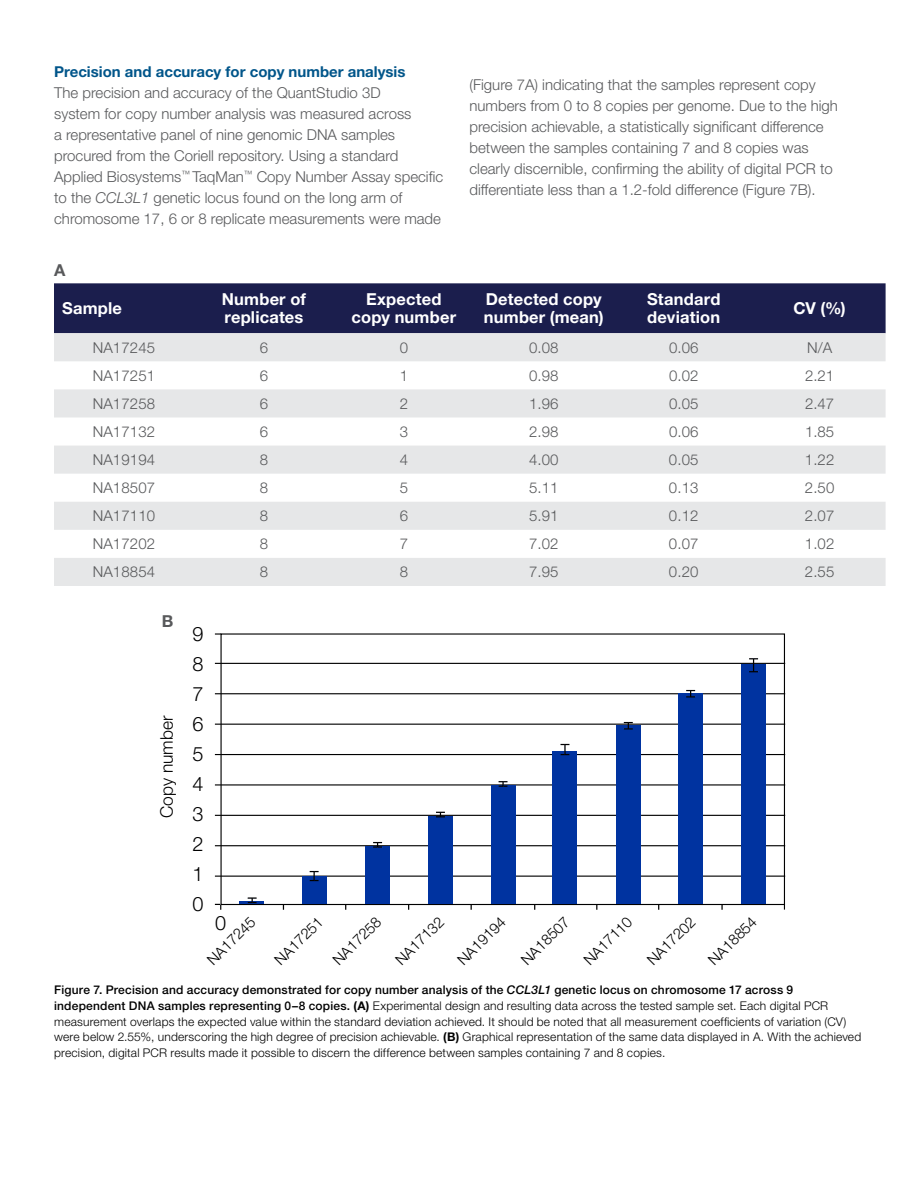
<style>
.page{position:relative;width:918px;height:1188px;background:#fff}
.page>*{position:absolute;margin:0;border:0;box-sizing:border-box;transform-origin:0 0}
.t1{font:300 19.8px/30px "Helvetica Neue LT Std";color:#000;text-align:justify}
.t2{font:300 17.4px "Helvetica Neue LT Std";color:#000}
.t3{font:700 16.5px/18px "Helvetica Neue LT Std";letter-spacing:.01em;color:#fff}
.t4{font:700 16.5px "Helvetica Neue LT Std";color:#58595b}
.t5{font:300 15px/21px "Helvetica Neue LT Std";color:#58595b}
.t6{font:700 15px "Helvetica Neue LT Std";color:#00558a}
.t7{font:300 14.85px "Helvetica Neue LT Std";color:#000}
.t8{font:300 12px/15.8px "Helvetica Neue LT Std";letter-spacing:.015em;color:#000}
.s1{font-style:italic}
.s2{font-weight:500}
.s3{font-weight:500;font-style:italic}
.s4{font-weight:700}
</style>
<div class="page">
<svg style="left:215px;top:633px;width:6px;height:2px"></svg>
<div style="left:221px;top:633px;width:564px;height:272px;border:1px solid #000"></div>
<hr style="left:215px;top:845px;width:570px;height:1px;background:#000">
<hr style="left:215px;top:784px;width:570px;height:2px;background:#000">
<hr style="left:215px;top:815px;width:570px;height:1px;background:#000">
<hr style="left:215px;top:754px;width:570px;height:1px;background:#000">
<hr style="left:215px;top:724px;width:570px;height:1px;background:#000">
<hr style="left:215px;top:693px;width:570px;height:1px;background:#000">
<hr style="left:215px;top:663px;width:570px;height:1px;background:#000">
<hr style="left:215px;top:876px;width:570px;height:1px;background:#000">
<div style="left:302px;top:876px;width:24px;height:28px;background:#0033a0"></div>
<hr style="left:240px;top:901px;width:24px;height:3px;background:#0033a0">
<svg style="left:310px;top:871px;width:9px;height:10px"></svg>
<div style="left:365px;top:846px;width:25px;height:58px;background:#0033a0"></div>
<svg style="left:373px;top:842px;width:9px;height:6px"></svg>
<div style="left:428px;top:816px;width:25px;height:88px;background:#0033a0"></div>
<svg style="left:436px;top:812px;width:9px;height:5px"></svg>
<div style="left:491px;top:785px;width:24px;height:119px;background:#0033a0"></div>
<svg style="left:499px;top:781px;width:9px;height:6px"></svg>
<div style="left:553px;top:751px;width:24px;height:153px;background:#0033a0"></div>
<svg style="left:561px;top:744px;width:8px;height:11px"></svg>
<div style="left:616px;top:726px;width:24px;height:178px;background:#0033a0"></div>
<svg style="left:624px;top:722px;width:9px;height:8px"></svg>
<div style="left:679px;top:694px;width:24px;height:210px;background:#0033a0"></div>
<svg style="left:686px;top:690px;width:9px;height:7px"></svg>
<div style="left:741px;top:664px;width:25px;height:240px;background:#0033a0"></div>
<svg style="left:749px;top:658px;width:9px;height:14px"></svg>
<svg style="left:248px;top:897px;width:9px;height:6px"></svg>
<div style="left:54px;top:283px;width:832px;height:50px;background:#1b1e4d"></div>
<svg style="left:54px;top:333px;width:832px;height:253px;fill:#e6e7e8"></svg>
<p class="t6" style="left:54px;top:62px;width:353px">Precision and accuracy for copy number analysis</p>
<p class="t5" style="left:54px;top:82px;width:390px">The precision and accuracy of the QuantStudio 3D<br>system for copy number analysis was measured across<br>a representative panel of nine genomic DNA samples procured from the Coriell repository. Using a standard Applied Biosystems<sup>™</sup> TaqMan<sup>™</sup> Copy Number Assay specific to the <span class="s1">CCL3L1</span> genetic locus found on the long arm of chromosome 17, 6 or 8 replicate measurements were made</p>
<p class="t4" style="left:54px;top:260px;width:13px">A</p>
<p class="t5" style="left:470px;top:74px;width:370px">(Figure 7A) indicating that the samples represent copy numbers from 0 to 8 copies per genome. Due to the high precision achievable, a statistically significant difference between the samples containing 7 and 8 copies was clearly discernible, confirming the ability of digital PCR to differentiate less than a 1.2-fold difference (Figure 7B).</p>
<p class="t3" style="left:62px;top:299px;width:61px">Sample</p>
<p class="t3" style="left:222px;top:290px;width:86px">Number of replicates</p>
<p class="t3" style="left:352px;top:290px;width:106px;text-align:center">Expected copy number</p>
<p class="t3" style="left:484px;top:290px;width:121px">Detected copy number (mean)</p>
<p class="t3" style="left:647px;top:290px;width:75px">Standard deviation</p>
<p class="t3" style="left:794px;top:299px;width:54px">CV (%)</p>
<p class="t5" style="left:93px;top:336px;width:64px">NA17245</p>
<p class="t5" style="left:260px;top:336px;width:10px">6</p>
<p class="t5" style="left:400px;top:336px;width:10px">0</p>
<p class="t5" style="left:529px;top:336px;width:31px">0.08</p>
<p class="t5" style="left:669px;top:336px;width:31px">0.06</p>
<p class="t5" style="left:807px;top:336px;width:27px">N/A</p>
<p class="t5" style="left:93px;top:365px;width:64px">NA17251</p>
<p class="t5" style="left:260px;top:365px;width:10px">6</p>
<p class="t5" style="left:400px;top:365px;width:10px">1</p>
<p class="t5" style="left:529px;top:365px;width:31px">0.98</p>
<p class="t5" style="left:669px;top:365px;width:31px">0.02</p>
<p class="t5" style="left:805px;top:365px;width:31px">2.21</p>
<p class="t5" style="left:93px;top:393px;width:64px">NA17258</p>
<p class="t5" style="left:260px;top:393px;width:10px">6</p>
<p class="t5" style="left:400px;top:393px;width:10px">2</p>
<p class="t5" style="left:529px;top:393px;width:31px">1.96</p>
<p class="t5" style="left:669px;top:393px;width:31px">0.05</p>
<p class="t5" style="left:805px;top:393px;width:31px">2.47</p>
<p class="t5" style="left:93px;top:421px;width:64px">NA17132</p>
<p class="t5" style="left:260px;top:421px;width:10px">6</p>
<p class="t5" style="left:400px;top:421px;width:10px">3</p>
<p class="t5" style="left:529px;top:421px;width:31px">2.98</p>
<p class="t5" style="left:669px;top:421px;width:31px">0.06</p>
<p class="t5" style="left:805px;top:421px;width:31px">1.85</p>
<p class="t5" style="left:93px;top:449px;width:64px">NA19194</p>
<p class="t5" style="left:260px;top:449px;width:10px">8</p>
<p class="t5" style="left:400px;top:449px;width:10px">4</p>
<p class="t5" style="left:529px;top:449px;width:31px">4.00</p>
<p class="t5" style="left:669px;top:449px;width:31px">0.05</p>
<p class="t5" style="left:805px;top:449px;width:31px">1.22</p>
<p class="t5" style="left:93px;top:477px;width:64px">NA18507</p>
<p class="t5" style="left:260px;top:477px;width:10px">8</p>
<p class="t5" style="left:400px;top:477px;width:10px">5</p>
<p class="t5" style="left:529px;top:477px;width:31px">5.11</p>
<p class="t5" style="left:669px;top:477px;width:31px">0.13</p>
<p class="t5" style="left:805px;top:477px;width:31px">2.50</p>
<p class="t5" style="left:93px;top:505px;width:64px">NA17110</p>
<p class="t5" style="left:260px;top:505px;width:10px">8</p>
<p class="t5" style="left:400px;top:505px;width:10px">6</p>
<p class="t5" style="left:529px;top:505px;width:31px">5.91</p>
<p class="t5" style="left:669px;top:505px;width:31px">0.12</p>
<p class="t5" style="left:805px;top:505px;width:31px">2.07</p>
<p class="t5" style="left:93px;top:533px;width:64px">NA17202</p>
<p class="t5" style="left:260px;top:533px;width:10px">8</p>
<p class="t5" style="left:400px;top:533px;width:10px">7</p>
<p class="t5" style="left:529px;top:533px;width:31px">7.02</p>
<p class="t5" style="left:669px;top:533px;width:31px">0.07</p>
<p class="t5" style="left:805px;top:533px;width:31px">1.02</p>
<p class="t5" style="left:93px;top:561px;width:64px">NA18854</p>
<p class="t5" style="left:260px;top:561px;width:10px">8</p>
<p class="t5" style="left:400px;top:561px;width:10px">8</p>
<p class="t5" style="left:529px;top:561px;width:31px">7.95</p>
<p class="t5" style="left:669px;top:561px;width:31px">0.20</p>
<p class="t5" style="left:805px;top:561px;width:31px">2.55</p>
<p class="t4" style="left:162px;top:611px;width:13px">B</p>
<h1 class="t1" style="left:192px;top:619px;width:13px">9</h1>
<h1 class="t1" style="left:192px;top:649px;width:13px">8</h1>
<h1 class="t1" style="left:192px;top:679px;width:13px">7</h1>
<p class="t2" style="left:156px;top:818px;width:104px;rotate:-90deg">Copy number</p>
<h1 class="t1" style="left:192px;top:709px;width:13px">6</h1>
<h1 class="t1" style="left:192px;top:739px;width:13px">5<br>4<br>3<br>2<br>1<br>0</h1>
<p class="t7" style="left:203px;top:956px;width:63px;rotate:-45deg">NA17245</p>
<p class="t7" style="left:271px;top:956px;width:63px;rotate:-45deg">NA17251</p>
<p class="t7" style="left:329px;top:956px;width:63px;rotate:-45deg">NA17258</p>
<p class="t7" style="left:392px;top:956px;width:63px;rotate:-45deg">NA17132</p>
<p class="t7" style="left:454px;top:956px;width:63px;rotate:-45deg">NA19194</p>
<p class="t7" style="left:517px;top:956px;width:63px;rotate:-45deg">NA18507</p>
<p class="t7" style="left:580px;top:956px;width:63px;rotate:-45deg">NA17110</p>
<p class="t7" style="left:643px;top:956px;width:63px;rotate:-45deg">NA17202</p>
<p class="t7" style="left:704px;top:956px;width:63px;rotate:-45deg">NA18854</p>
<p class="t2" style="left:470px;top:977px;width:67px">Samples</p>
<h1 class="t1" style="left:215px;top:907px;width:13px">0</h1>
<p class="t8" style="left:54px;top:982px;width:809px"><span class="s2">Figure 7. Precision and accuracy demonstrated for copy number analysis of the</span> <span class="s3">CCL3L1</span> <span class="s2">genetic locus on chromosome 17 across 9 independent DNA samples representing 0–8 copies.</span> <span class="s4">(A)</span> Experimental design and resulting data across the tested sample set. Each digital PCR measurement overlaps the expected value within the standard deviation achieved. It should be noted that all measurement coefficients of variation (CV) were below 2.55%, underscoring the high degree of precision achievable. <span class="s4">(B)</span> Graphical representation of the same data displayed in A. With the achieved precision, digital PCR results made it possible to discern the difference between samples containing 7 and 8 copies.</p>
</div>
